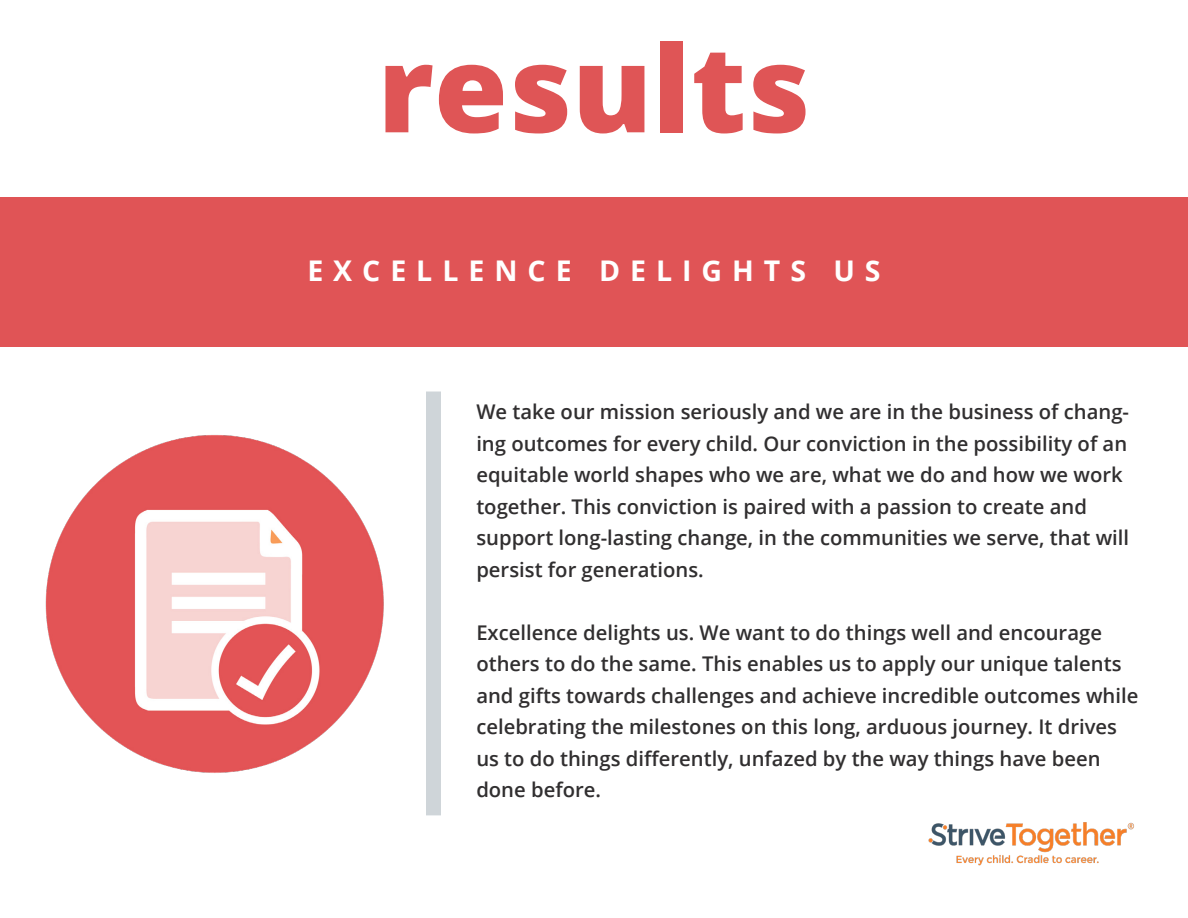
<style>
.page{position:relative;width:1188px;height:918px;background:#fff}
.page>*{position:absolute;margin:0;border:0;box-sizing:border-box;transform-origin:0 0}
.t1{font:800 120px "Open Sans";color:#df5556}
.t2{font:700 28.5px "Open Sans";letter-spacing:.35em;color:#fff}
.t3{font:600 20.25px/31.5px "Open Sans";color:#312f30}
</style>
<div class="page">
<img style="left:45px;top:435px;width:339px;height:338px">
<img style="left:929px;top:822px;width:205px;height:43px">
<div style="left:0;top:198px;width:1188px;height:149px;background:#e05456"></div>
<div style="left:426px;top:392px;width:15px;height:423px;background:#cfd5d9"></div>
<p class="t1" style="left:378px;top:-3px;width:434px">results</p>
<p class="t2" style="left:307px;top:251px;width:575px">EXCELLENCE DELIGHTS US</p>
<p class="t3" style="left:476px;top:396px;width:654px">We take our mission seriously and we are in the business of chang&shy;ing outcomes for every child. Our conviction in the possibility of an equitable world shapes who we are, what we do and how we work together. This conviction is paired with a passion to create and support long-lasting change, in the communities we serve, that will persist for generations.</p>
<p class="t3" style="left:476px;top:616px;width:664px">Excellence delights us. We want to do things well and encourage others to do the same. This enables us to apply our unique talents and gifts towards challenges and achieve incredible outcomes while celebrating the milestones on this long, arduous journey. It drives us to do things differently, unfazed by the way things have been done before.</p>
</div>
